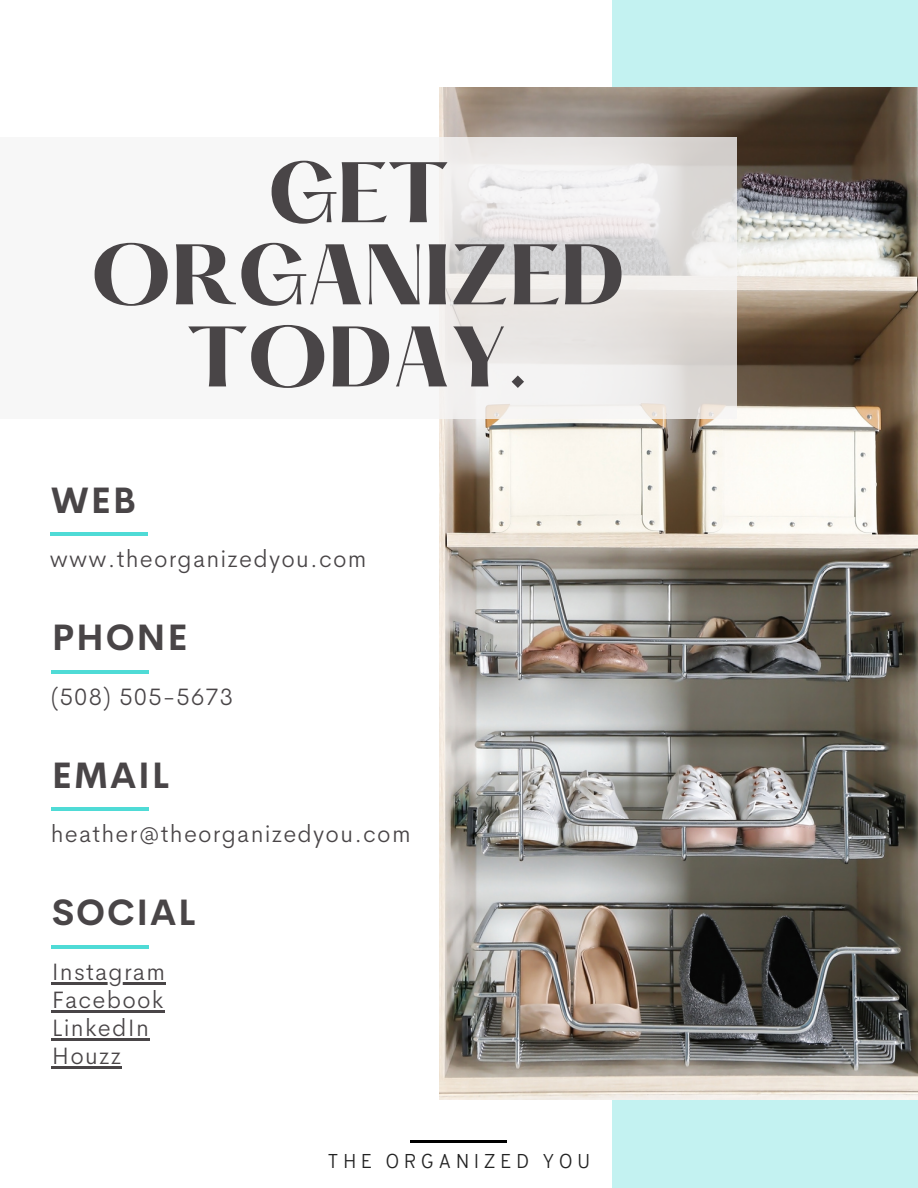
<style>
.page{position:relative;width:918px;height:1188px;background:#fff}
.page>*{position:absolute;margin:0;border:0;box-sizing:border-box;transform-origin:0 0}
.t1{font:700 75px/82.2px "Hatton";letter-spacing:-.02em;color:#494547;text-align:center}
.t2{font:700 36px "Cerebri Sans";letter-spacing:.05em;color:#494547}
.t3{font:300 24px "Cerebri Sans";letter-spacing:.05em;color:#494547}
.t4{font:300 19.5px "Overpass";letter-spacing:.22em;color:#222}
</style>
<div class="page">
<hr style="left:51px;top:532px;width:97px;height:4px;background:#4fdbd6">
<div style="left:612px;top:0;width:306px;height:1188px;background:#c3f2f1"></div>
<img style="left:439px;top:87px;width:479px;height:1013px">
<hr style="left:411px;top:1140px;width:96px;height:2px;background:#000">
<hr style="left:52px;top:670px;width:97px;height:3px;background:#4fdbd6">
<hr style="left:52px;top:808px;width:97px;height:3px;background:#4fdbd6">
<hr style="left:52px;top:945px;width:97px;height:3px;background:#4fdbd6">
<svg style="left:439px;top:138px;width:297px;height:281px"></svg>
<hr style="left:52px;top:982px;width:114px;height:3px;background:#494547">
<hr style="left:52px;top:1010px;width:113px;height:3px;background:#494547">
<hr style="left:52px;top:1039px;width:98px;height:2px;background:#494547">
<hr style="left:52px;top:1067px;width:70px;height:2px;background:#494547">
<p class="t1" style="left:90px;top:160px;width:537px">GET<br>ORGANIZED<br>TODAY.</p>
<p class="t2" style="left:51px;top:477px;width:87px">WEB</p>
<p class="t3" style="left:50px;top:543px;width:318px">www.theorganizedyou.com</p>
<p class="t2" style="left:52px;top:614px;width:138px">PHONE</p>
<p class="t3" style="left:51px;top:681px;width:184px">(508) 505-5673</p>
<p class="t2" style="left:52px;top:752px;width:119px">EMAIL</p>
<p class="t3" style="left:51px;top:818px;width:361px">heather@theorganizedyou.com</p>
<p class="t2" style="left:52px;top:889px;width:145px">SOCIAL</p>
<p class="t3" style="left:52px;top:956px;width:115px">Instagram</p>
<p class="t3" style="left:52px;top:984px;width:113px">Facebook</p>
<p class="t3" style="left:52px;top:1012px;width:99px">LinkedIn</p>
<p class="t3" style="left:52px;top:1040px;width:71px">Houzz</p>
<p class="t4" style="left:328px;top:1153px;width:264px">THE ORGANIZED YOU</p>
</div>
